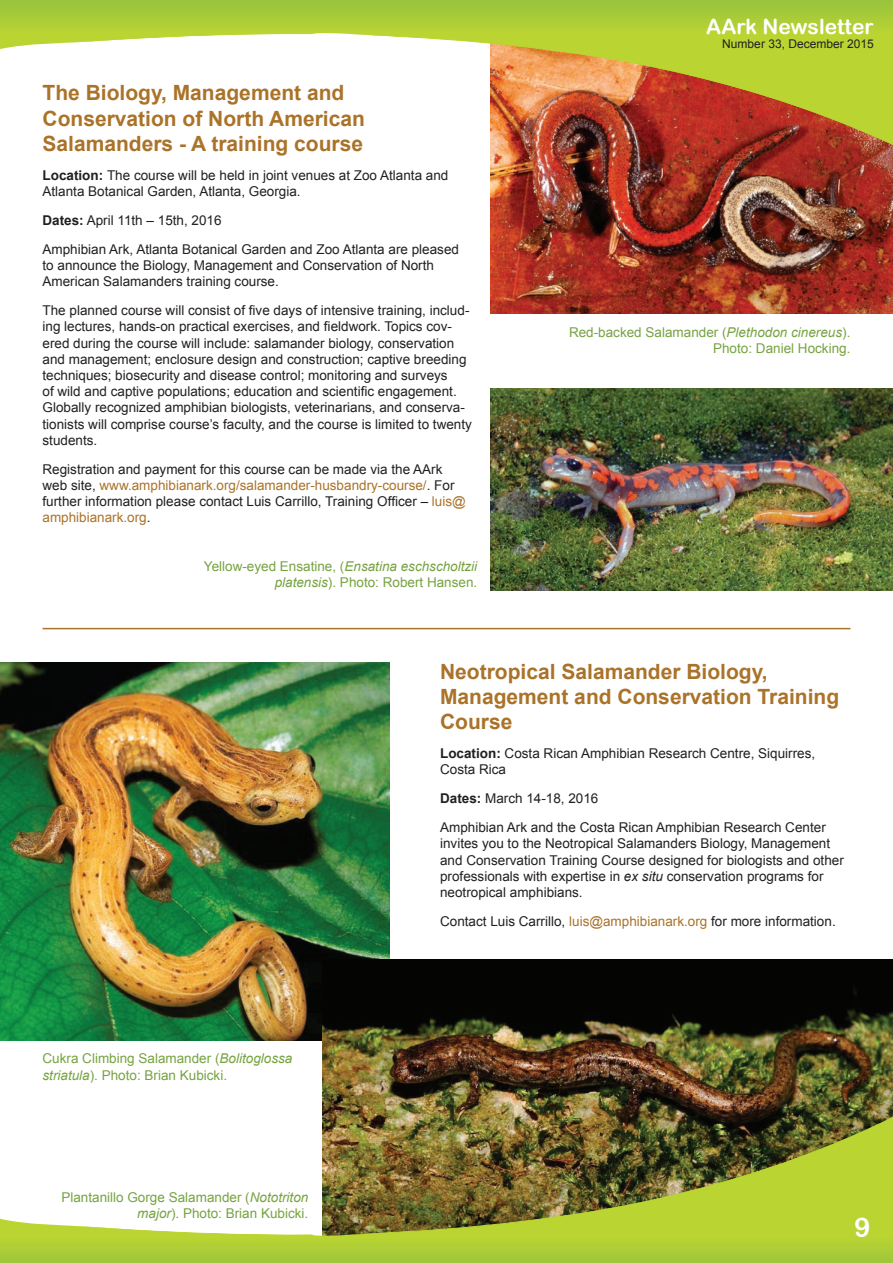
<style>
.page{position:relative;width:893px;height:1263px;background:#fff}
.page>*{position:absolute;margin:0;border:0;box-sizing:border-box;transform-origin:0 0}
.t1{font:27px "Arial Rounded MT Bold";color:#fff}
.t2{font:700 21px/25.2px "Arial";color:#aa7329}
.t3{font:21px "Arial Rounded MT Bold";color:#fff}
.t4{font:13.5px/16.2px "Arial";color:#231f20}
.t5{font:13.5px/16.2px "Arial";color:#76a340;text-align:right}
.t6{font:12px "Arial";color:#231f20}
.s1{font-weight:700}
.s2{color:#aa7329}
.s3{font-style:italic}
</style>
<div class="page">
<img style="left:0;top:662px;width:389px;height:378px">
<img style="left:322px;top:960px;width:571px;height:157px">
<img style="left:0;top:1117px;width:893px;height:146px">
<img style="left:490px;top:145px;width:403px;height:169px">
<svg style="left:0;top:0;width:893px;height:145px"></svg>
<img style="left:490px;top:388px;width:403px;height:202px">
<hr style="left:43px;top:628px;width:807px;height:1px;background:#aa7329">
<h2 class="t2" style="left:43px;top:81px;width:324px">The Biology, Management and<br>Conservation of North American<br>Salamanders - A training course</h2>
<p class="t4" style="left:43px;top:167px;width:407px"><span class="s1">Location:</span> The course will be held in joint venues at Zoo Atlanta and<br>Atlanta Botanical Garden, Atlanta, Georgia.</p>
<p class="t4" style="left:43px;top:206px;width:418px;line-height:29px"><span class="s1">Dates:</span> April 11th – 15th, 2016<br>Amphibian Ark, Atlanta Botanical Garden and Zoo Atlanta are pleased</p>
<p class="t4" style="left:43px;top:257px;width:393px">to announce the Biology, Management and Conservation of North<br>American Salamanders training course.</p>
<p class="t4" style="left:43px;top:302px;width:431px">The planned course will consist of five days of intensive training, includ&shy;ing lectures, hands-on practical exercises, and fieldwork. Topics cov&shy;ered during the course will include: salamander biology, conservation and management; enclosure design and construction; captive breeding techniques; biosecurity and disease control; monitoring and surveys<br>of wild and captive populations; education and scientific engagement.<br>Globally recognized amphibian biologists, veterinarians, and conserva&shy;tionists will comprise course’s faculty, and the course is limited to twenty students.</p>
<p class="t4" style="left:43px;top:461px;width:425px">Registration and payment for this course can be made via the AArk web site, <span class="s2">www.amphibianark.org/salamander-husbandry-course/</span>. For further information please contact Luis Carrillo, Training Officer – <span class="s2">luis@ amphibianark.org</span>.</p>
<p class="t5" style="left:204px;top:558px;width:275px">Yellow-eyed Ensatine, (<span class="s3">Ensatina eschscholtzii platensis</span>). Photo: Robert Hansen.</p>
<h2 class="t3" style="left:706px;top:14px;width:169px">AArk Newsletter</h2>
<p class="t6" style="left:722px;top:36px;width:153px">Number 33, December 2015</p>
<p class="t5" style="left:569px;top:325px;width:283px">Red-backed Salamander (<span class="s3">Plethodon cinereus</span>).<br>Photo: Daniel Hocking.</p>
<p class="t5" style="left:43px;top:1051px;width:251px;text-align:left">Cukra Climbing Salamander (<span class="s3">Bolitoglossa striatula</span>). Photo: Brian Kubicki.</p>
<p class="t5" style="left:61px;top:1189px;width:248px">Plantanillo Gorge Salamander (<span class="s3">Nototriton major</span>). Photo: Brian Kubicki.</p>
<h2 class="t2" style="left:440px;top:659px;width:401px">Neotropical Salamander Biology,<br>Management and Conservation Training<br>Course</h2>
<p class="t4" style="left:440px;top:745px;width:377px"><span class="s1">Location:</span> Costa Rican Amphibian Research Centre, Siquirres,<br>Costa Rica</p>
<p class="t4" style="left:440px;top:784px;width:387px;line-height:29px"><span class="s1">Dates:</span> March 14-18, 2016<br>Amphibian Ark and the Costa Rican Amphibian Research Center</p>
<p class="t4" style="left:440px;top:836px;width:405px">invites you to the Neotropical Salamanders Biology, Management and Conservation Training Course designed for biologists and other professionals with expertise in <span class="s3">ex situ</span> conservation programs for neotropical amphibians.</p>
<p class="t4" style="left:440px;top:913px;width:397px">Contact Luis Carrillo, <span class="s2">luis@amphibianark.org</span> for more information.</p>
<h1 class="t1" style="left:855px;top:1211px;width:18px">9</h1>
</div>
